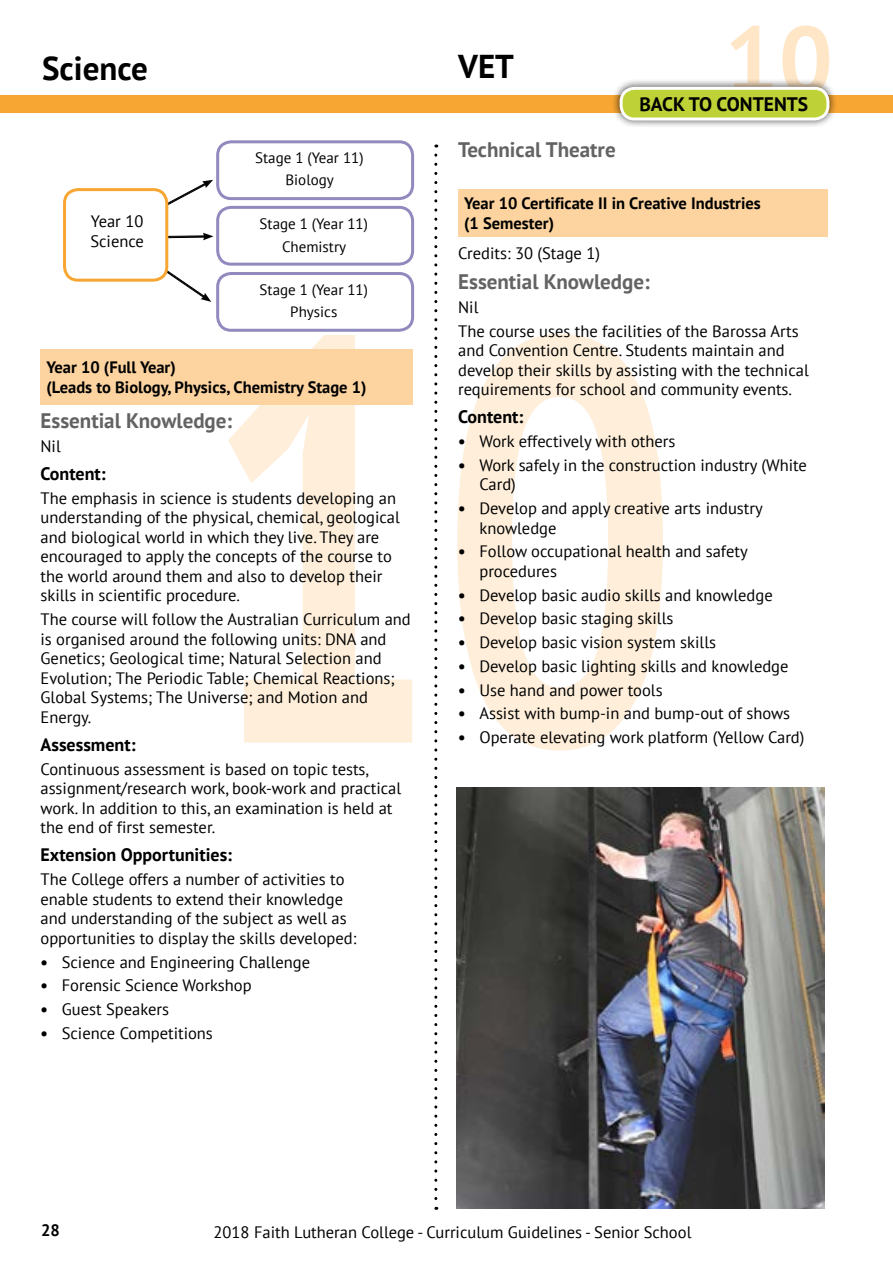
<style>
.page{position:relative;width:893px;height:1263px;background:#fff}
.page>*{position:absolute;margin:0;border:0;box-sizing:border-box;transform-origin:0 0}
.t1{font:700 33px "PT Sans";color:#000}
.t2{font:700 21px "PT Sans";color:#646363}
.t3{font:700 19.5px "PT Sans";color:#000}
.t4{font:700 18px "PT Sans";color:#000}
.t5{font:16.5px/19.5px "PT Sans";color:#000}
.t6{font:700 16.5px/19.5px "PT Sans";color:#000}
.t7{font:15px/22.2px "PT Sans";color:#000;text-align:center}
.s1{font-weight:700}
</style>
<div class="page">
<svg style="left:730px;top:26px;width:99px;height:53px"></svg>
<div style="left:0;top:96px;width:893px;height:17px;background:#f7a633"></div>
<svg style="left:228px;top:334px;width:435px;height:416px"></svg>
<div style="left:216px;top:206px;width:198px;height:60px;border:3px solid #918abe;border-radius:13px"></div>
<div style="left:216px;top:272px;width:198px;height:60px;border:3px solid #918abe;border-radius:13px"></div>
<div style="left:216px;top:140px;width:198px;height:60px;border:3px solid #918abe;border-radius:13px"></div>
<svg style="left:158px;top:180px;width:55px;height:38px"></svg>
<svg style="left:168px;top:233px;width:45px;height:7px"></svg>
<svg style="left:161px;top:254px;width:50px;height:48px"></svg>
<div style="left:41px;top:349px;width:372px;height:55px;background:#fdd4a0"></div>
<div style="left:65px;top:190px;width:102px;height:90px;background:#fff;border-radius:14px"></div>
<div style="left:63px;top:188px;width:105px;height:94px;border:3px solid #f7a633;border-radius:14px"></div>
<div style="left:458px;top:189px;width:370px;height:48px;background:#fdd4a0"></div>
<img style="left:457px;top:787px;width:367px;height:421px">
<svg style="left:434px;top:155px;width:3px;height:1055px"></svg>
<div style="left:612px;top:79px;width:226px;height:49px;background:#000;opacity:.75"></div>
<div style="left:621px;top:88px;width:207px;height:31px;background:#bed136;border-radius:13px"></div>
<div style="left:620px;top:87px;width:209px;height:34px;border:3px solid #fff;border-radius:13px"></div>
<h1 class="t1" style="left:42px;top:47px;width:107px">Science</h1>
<p class="t5" style="left:90px;top:212px;width:55px">Year 10<br>Science</p>
<p class="t7" style="left:255px;top:146px;width:110px">Stage 1 (Year 11)<br>Biology</p>
<p class="t7" style="left:260px;top:213px;width:110px">Stage 1 (Year 11)<br>Chemistry</p>
<p class="t7" style="left:260px;top:278px;width:110px">Stage 1 (Year 11)<br>Physics</p>
<p class="t6" style="left:47px;top:358px;width:322px">Year 10 (Full Year)<br>(Leads to Biology, Physics, Chemistry Stage 1)</p>
<p class="t2" style="left:41px;top:407px;width:193px">Essential Knowledge:</p>
<p class="t5" style="left:41px;top:436px;width:22px">Nil</p>
<p class="t4" style="left:41px;top:462px;width:67px">Content:</p>
<p class="t5" style="left:41px;top:488px;width:361px">The emphasis in science is students developing an understanding of the physical, chemical, geological and biological world in which they live. They are encouraged to apply the concepts of the course to the world around them and also to develop their skills in scientific procedure.</p>
<p class="t5" style="left:41px;top:609px;width:372px">The course will follow the Australian Curriculum and is organised around the following units: DNA and Genetics; Geological time; Natural Selection and Evolution; The Periodic Table; Chemical Reactions; Global Systems; The Universe; and Motion and Energy.</p>
<p class="t4" style="left:41px;top:733px;width:96px">Assessment:</p>
<p class="t5" style="left:41px;top:759px;width:362px">Continuous assessment is based on topic tests, assignment/research work, book-work and practical work. In addition to this, an examination is held at the end of first semester.</p>
<p class="t4" style="left:41px;top:843px;width:193px">Extension Opportunities:</p>
<p class="t5" style="left:41px;top:869px;width:317px">The College offers a number of activities to enable students to extend their knowledge and understanding of the subject as well as opportunities to display the skills developed:</p>
<p class="t5" style="left:41px;top:951px;width:271px"><span class="s1">•</span> Science and Engineering Challenge</p>
<p class="t5" style="left:41px;top:975px;width:213px"><span class="s1">•</span> Forensic Science Workshop</p>
<p class="t5" style="left:41px;top:999px;width:130px"><span class="s1">•</span> Guest Speakers</p>
<p class="t5" style="left:41px;top:1023px;width:174px"><span class="s1">•</span> Science Competitions</p>
<h1 class="t1" style="left:458px;top:44px;width:57px">VET</h1>
<p class="t3" style="left:639px;top:91px;width:170px">BACK TO CONTENTS</p>
<p class="t2" style="left:458px;top:136px;width:159px">Technical Theatre</p>
<p class="t6" style="left:464px;top:193px;width:298px">Year 10 Certificate II in Creative Industries (1 Semester)</p>
<p class="t5" style="left:458px;top:243px;width:143px">Credits: 30 (Stage 1)</p>
<p class="t2" style="left:458px;top:268px;width:193px">Essential Knowledge:</p>
<p class="t5" style="left:458px;top:295px;width:342px;line-height:23.7px">Nil<br>The course uses the facilities of the Barossa Arts</p>
<p class="t5" style="left:458px;top:340px;width:352px">and Convention Centre. Students maintain and develop their skills by assisting with the technical requirements for school and community events.</p>
<p class="t4" style="left:458px;top:405px;width:67px">Content:</p>
<p class="t5" style="left:458px;top:431px;width:219px"><span class="s1">•</span> Work effectively with others</p>
<p class="t5" style="left:479px;top:455px;width:329px;text-indent:-21px"><span class="s1">•</span> Work safely in the construction industry (White<br>Card)</p>
<p class="t5" style="left:479px;top:498px;width:285px;text-indent:-21px"><span class="s1">•</span> Develop and apply creative arts industry knowledge</p>
<p class="t5" style="left:479px;top:541px;width:270px;text-indent:-21px"><span class="s1">•</span> Follow occupational health and safety procedures</p>
<p class="t5" style="left:458px;top:585px;width:316px"><span class="s1">•</span> Develop basic audio skills and knowledge</p>
<p class="t5" style="left:458px;top:608px;width:217px"><span class="s1">•</span> Develop basic staging skills</p>
<p class="t5" style="left:458px;top:632px;width:259px"><span class="s1">•</span> Develop basic vision system skills</p>
<p class="t5" style="left:458px;top:656px;width:332px"><span class="s1">•</span> Develop basic lighting skills and knowledge</p>
<p class="t5" style="left:458px;top:680px;width:206px"><span class="s1">•</span> Use hand and power tools</p>
<p class="t5" style="left:458px;top:703px;width:333px"><span class="s1">•</span> Assist with bump-in and bump-out of shows</p>
<p class="t5" style="left:458px;top:727px;width:348px"><span class="s1">•</span> Operate elevating work platform (Yellow Card)</p>
<p class="t6" style="left:41px;top:1220px;width:20px">28</p>
<p class="t5" style="left:214px;top:1222px;width:479px">2018 Faith Lutheran College - Curriculum Guidelines - Senior School</p>
</div>
